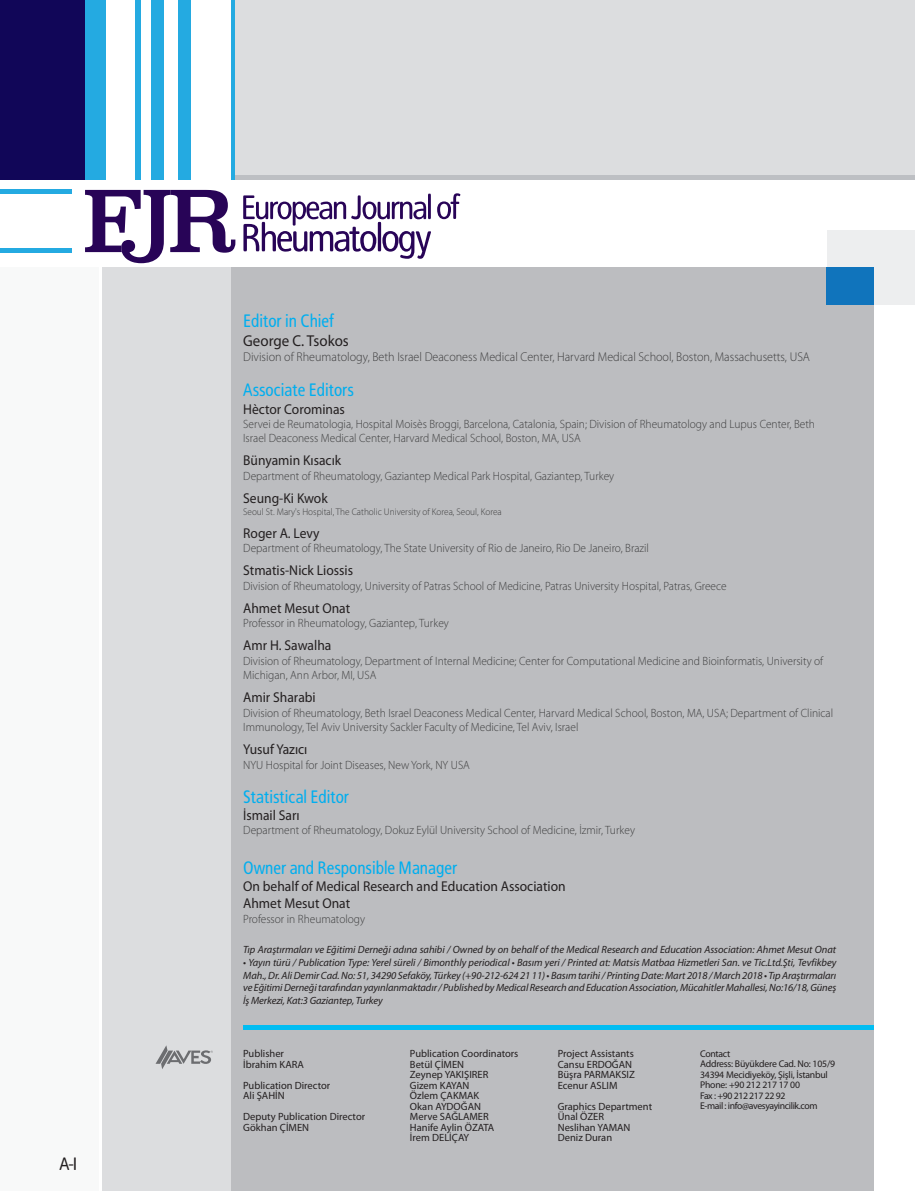
<style>
.page{position:relative;width:915px;height:1191px;background:#fff}
.page>*{position:absolute;margin:0;border:0;box-sizing:border-box;transform-origin:0 0}
.t1{font:18px "Rotokas";color:#00aeef;scale:.95 1}
.t2{font:18px "Rotokas";color:#231f20}
.t3{font:15.75px "Myriad Pro";color:#231f20;scale:.95 1}
.t4{font:14.25px "Myriad Pro";color:#231f20;scale:.95 1}
.t5{font:300 12.75px "Myriad Pro";color:#3e3e3f;scale:.95 1}
.t6{font:300 12px/14.4px "Myriad Pro";color:#3e3e3f;scale:.95 1}
.t7{font:italic 10.5px/12.6px "Myriad Pro";letter-spacing:-.005em;color:#231f20;text-align:justify}
.t8{font:10.5px "Myriad Pro";color:#231f20}
.t9{font:9.75px/10.5px "Myriad Pro";letter-spacing:-.02em;color:#231f20}
.t10{font:300 9.75px "Myriad Pro";color:#3e3e3f;scale:.95 1}
.t11{font:9.75px "Myriad Pro";letter-spacing:-.04em;color:#231f20}
</style>
<div class="page">
<div style="left:0;top:0;width:92px;height:179px;background:#110658"></div>
<div style="left:85px;top:0;width:20px;height:179px;background:#24aae1"></div>
<div style="left:135px;top:0;width:6px;height:179px;background:#24aae1"></div>
<div style="left:151px;top:0;width:12px;height:179px;background:#24aae1"></div>
<div style="left:178px;top:0;width:12px;height:179px;background:#24aae1"></div>
<hr style="left:231px;top:0;width:4px;height:179px;background:#24aae1">
<div style="left:235px;top:0;width:679px;height:179px;background:#dcdddf"></div>
<hr style="left:235px;top:175px;width:679px;height:4px;background:#bdbfc3">
<hr style="left:0;top:190px;width:71px;height:4px;background:#24aae1">
<hr style="left:0;top:248px;width:71px;height:4px;background:#24aae1">
<svg style="left:85px;top:190px;width:150px;height:73px"></svg>
<svg style="left:437px;top:193px;width:23px;height:26px"></svg>
<svg style="left:243px;top:194px;width:188px;height:65px"></svg>
<div style="left:826px;top:230px;width:88px;height:75px;background:#edeeef"></div>
<div style="left:102px;top:267px;width:145px;height:924px;background:#dcdddf"></div>
<div style="left:0;top:268px;width:99px;height:923px;background:#f2f3f4"></div>
<div style="left:231px;top:268px;width:642px;height:923px;background:#bcbdc0"></div>
<div style="left:825px;top:268px;width:48px;height:37px;background:#1074bc"></div>
<div style="left:243px;top:1025px;width:630px;height:5px;background:#01bdf2"></div>
<svg style="left:155px;top:1045px;width:58px;height:24px"></svg>
<p class="t2" style="left:59px;top:1152px;width:19px">A-I</p>
<p class="t1" style="left:243px;top:310px;width:97px">Editor in Chief</p>
<p class="t3" style="left:243px;top:331px;width:113px">George C. Tsokos</p>
<p class="t5" style="left:243px;top:349px;width:598px">Division of Rheumatology, Beth Israel Deaconess Medical Center, Harvard Medical School, Boston, Massachusetts, USA</p>
<p class="t1" style="left:243px;top:379px;width:118px">Associate Editors</p>
<p class="t4" style="left:243px;top:400px;width:109px">Hèctor Corominas</p>
<p class="t6" style="left:243px;top:417px;width:603px">Servei de Reumatologia, Hospital Moisès Broggi, Barcelona, Catalonia, Spain; Division of Rheumatology and Lupus Center, Beth<br>Israel Deaconess Medical Center, Harvard Medical School, Boston, MA, USA</p>
<p class="t4" style="left:243px;top:452px;width:105px">Bünyamin Kısacık</p>
<p class="t6" style="left:243px;top:468px;width:392px">Department of Rheumatology, Gaziantep Medical Park Hospital, Gaziantep, Turkey</p>
<p class="t4" style="left:243px;top:489px;width:90px">Seung-Ki Kwok</p>
<p class="t10" style="left:243px;top:505px;width:273px">Seoul St. Mary's Hospital, The Catholic University of Korea, Seoul, Korea</p>
<p class="t4" style="left:243px;top:524px;width:82px">Roger A. Levy</p>
<p class="t6" style="left:243px;top:541px;width:428px">Department of Rheumatology, The State University of Rio de Janeiro, Rio De Janeiro, Brazil</p>
<p class="t4" style="left:243px;top:562px;width:117px">Stmatis-Nick Liossis</p>
<p class="t6" style="left:243px;top:578px;width:510px">Division of Rheumatology, University of Patras School of Medicine, Patras University Hospital, Patras, Greece</p>
<p class="t4" style="left:243px;top:599px;width:114px">Ahmet Mesut Onat</p>
<p class="t6" style="left:243px;top:616px;width:218px">Professor in Rheumatology, Gaziantep, Turkey</p>
<p class="t4" style="left:243px;top:637px;width:94px">Amr H. Sawalha</p>
<p class="t6" style="left:243px;top:653px;width:612px">Division of Rheumatology, Department of Internal Medicine; Center for Computational Medicine and Bioinformatis, University of<br>Michigan, Ann Arbor, MI, USA</p>
<p class="t4" style="left:243px;top:688px;width:78px">Amir Sharabi</p>
<p class="t6" style="left:243px;top:705px;width:622px">Division of Rheumatology, Beth Israel Deaconess Medical Center, Harvard Medical School, Boston, MA, USA; Department of Clinical<br>Immunology, Tel Aviv University Sackler Faculty of Medicine, Tel Aviv, Israel</p>
<p class="t4" style="left:243px;top:740px;width:69px">Yusuf Yazıcı</p>
<p class="t6" style="left:243px;top:757px;width:240px">NYU Hospital for Joint Diseases, New York, NY USA</p>
<p class="t1" style="left:243px;top:785px;width:113px">Statistical Editor</p>
<p class="t4" style="left:243px;top:806px;width:61px">İsmail Sarı</p>
<p class="t6" style="left:243px;top:823px;width:414px">Department of Rheumatology, Dokuz Eylül University School of Medicine, İzmir, Turkey</p>
<p class="t1" style="left:243px;top:856px;width:227px">Owner and Responsible Manager</p>
<p class="t4" style="left:243px;top:877px;width:341px">On behalf of Medical Research and Education Association</p>
<p class="t4" style="left:243px;top:894px;width:114px">Ahmet Mesut Onat</p>
<p class="t6" style="left:243px;top:911px;width:130px">Professor in Rheumatology</p>
<p class="t7" style="left:243px;top:943px;width:594px">Tıp Araştırmaları ve Eğitimi Derneği adına sahibi / Owned by on behalf of the Medical Research and Education Association: Ahmet Mesut Onat</p>
<p class="t7" style="left:243px;top:956px;width:594px">• Yayın türü / Publication Type: Yerel süreli / Bimonthly periodical • Basım yeri / Printed at: Matsis Matbaa Hizmetleri San. ve Tic.Ltd.Şti, Tevfikbey Mah., Dr. Ali Demir Cad. No: 51, 34290 Sefaköy, Türkey (+90-212-624 21 11) • Basım tarihi / Printing Date: Mart 2018 / March 2018 • Tıp Araştırmaları ve Eğitimi Derneği tarafından yayınlanmaktadır / Published by Medical Research and Education Association, Mücahitler Mahallesi, No:16/18, Güneş İş Merkezi, Kat:3 Gaziantep, Turkey</p>
<p class="t8" style="left:243px;top:1047px;width:42px">Publisher</p>
<p class="t8" style="left:243px;top:1057px;width:62px">İbrahim KARA</p>
<p class="t8" style="left:243px;top:1078px;width:89px">Publication Director</p>
<p class="t8" style="left:243px;top:1089px;width:43px">Ali ŞAHİN</p>
<p class="t8" style="left:243px;top:1110px;width:123px">Deputy Publication Director</p>
<p class="t8" style="left:243px;top:1120px;width:67px">Gökhan ÇİMEN</p>
<p class="t8" style="left:410px;top:1047px;width:110px">Publication Coordinators</p>
<p class="t8" style="left:410px;top:1057px;width:56px">Betül ÇİMEN</p>
<p class="t8" style="left:410px;top:1068px;width:80px">Zeynep YAKIŞIRER</p>
<p class="t8" style="left:410px;top:1078px;width:61px">Gizem KAYAN</p>
<p class="t8" style="left:410px;top:1089px;width:71px">Özlem ÇAKMAK</p>
<p class="t8" style="left:410px;top:1099px;width:73px">Okan AYDOĞAN</p>
<p class="t8" style="left:410px;top:1110px;width:80px">Merve SAĞLAMER</p>
<p class="t8" style="left:410px;top:1120px;width:86px">Hanife Aylin ÖZATA</p>
<p class="t8" style="left:410px;top:1131px;width:61px">İrem DELİÇAY</p>
<p class="t8" style="left:557px;top:1047px;width:78px">Project Assistants</p>
<p class="t8" style="left:557px;top:1057px;width:76px">Cansu ERDOĞAN</p>
<p class="t8" style="left:557px;top:1068px;width:79px">Büşra PARMAKSIZ</p>
<p class="t8" style="left:557px;top:1078px;width:61px">Ecenur ASLIM</p>
<p class="t8" style="left:557px;top:1099px;width:96px">Graphics Department</p>
<p class="t8" style="left:557px;top:1110px;width:48px">Ünal ÖZER</p>
<p class="t8" style="left:557px;top:1120px;width:74px">Neslihan YAMAN</p>
<p class="t8" style="left:557px;top:1131px;width:56px">Deniz Duran</p>
<p class="t9" style="left:699px;top:1048px;width:32px">Contact</p>
<p class="t9" style="left:699px;top:1058px;width:136px">Address: Büyükdere Cad. No: 105/9<br>34394 Mecidiyeköy, Şişli, İstanbul</p>
<p class="t9" style="left:699px;top:1079px;width:101px">Phone: +90 212 217 17 00</p>
<p class="t11" style="left:699px;top:1089px;width:87px">Fax : +90 212 217 22 92</p>
<p class="t11" style="left:699px;top:1100px;width:119px">E-mail : info@avesyayincilik.com</p>
</div>
